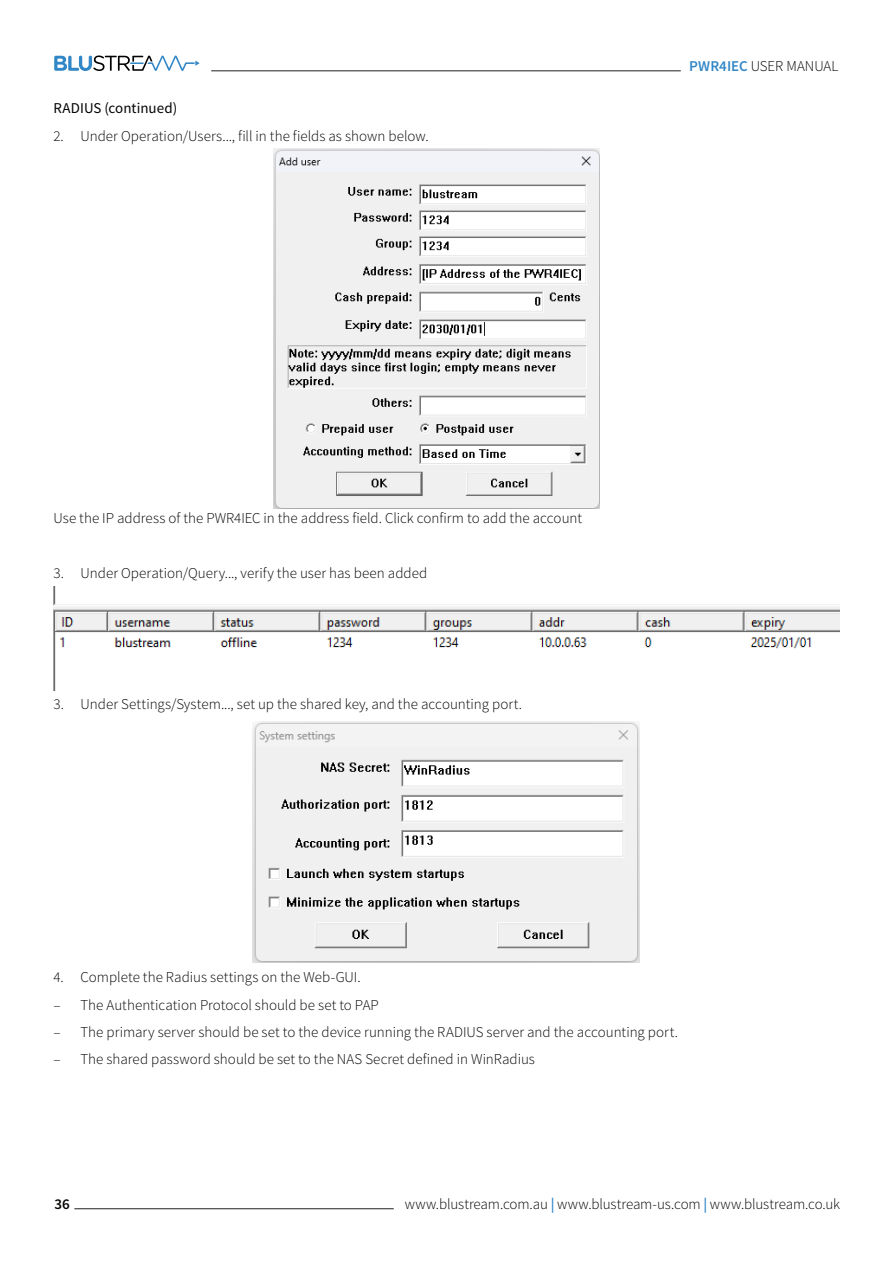
<style>
.page{position:relative;width:893px;height:1263px;background:#fff}
.page>*{position:absolute;margin:0;border:0;box-sizing:border-box;transform-origin:0 0}
.Bodycopy_2{font:300 15px "Source Sans Pro";color:#040503}
.Bodycopy_2-2{font:15px "Source Sans Pro";letter-spacing:.005em;color:#040503}
.t1{font:600 15px "Source Sans Pro";color:#040503}
.s1{font-weight:600;color:#3287c7}
</style>
<div class="page">
<hr style="left:211px;top:71px;width:470px;height:1px;background:#231f20">
<svg style="left:54px;top:55px;width:146px;height:16px"></svg>
<hr style="left:74px;top:1208px;width:320px;height:1px;background:#231f20">
<img style="left:274px;top:149px;width:325px;height:359px">
<img style="left:53px;top:586px;width:787px;height:104px">
<img style="left:253px;top:722px;width:386px;height:240px">
<p class="Bodycopy_2-2" style="left:53px;top:99px;width:125px">RADIUS (continued)</p>
<p class="Bodycopy_2" style="left:53px;top:127px;width:377px">2. Under Operation/Users..., fill in the fields as shown below.</p>
<p class="Bodycopy_2" style="left:689px;top:57px;width:151px"><span class="s1">PWR4IEC</span> USER MANUAL</p>
<p class="Bodycopy_2" style="left:54px;top:509px;width:530px">Use the IP address of the PWR4IEC in the address field. Click confirm to add the account</p>
<p class="Bodycopy_2" style="left:54px;top:564px;width:375px">3. Under Operation/Query..., verify the user has been added</p>
<p class="Bodycopy_2" style="left:54px;top:695px;width:470px">3. Under Settings/System..., set up the shared key, and the accounting port.</p>
<p class="Bodycopy_2" style="left:54px;top:968px;width:309px">4. Complete the Radius settings on the Web-GUI.</p>
<p class="Bodycopy_2" style="left:54px;top:995px;width:327px">– The Authentication Protocol should be set to PAP</p>
<p class="Bodycopy_2" style="left:54px;top:1023px;width:626px">– The primary server should be set to the device running the RADIUS server and the accounting port.</p>
<p class="Bodycopy_2" style="left:54px;top:1050px;width:483px">– The shared password should be set to the NAS Secret defined in WinRadius</p>
<p class="t1" style="left:55px;top:1194px;width:17px">36</p>
<p class="Bodycopy_2" style="left:405px;top:1195px;width:437px">www.blustream.com.au <span class="s1">|</span> www.blustream-us.com <span class="s1">|</span> www.blustream.co.uk</p>
</div>
